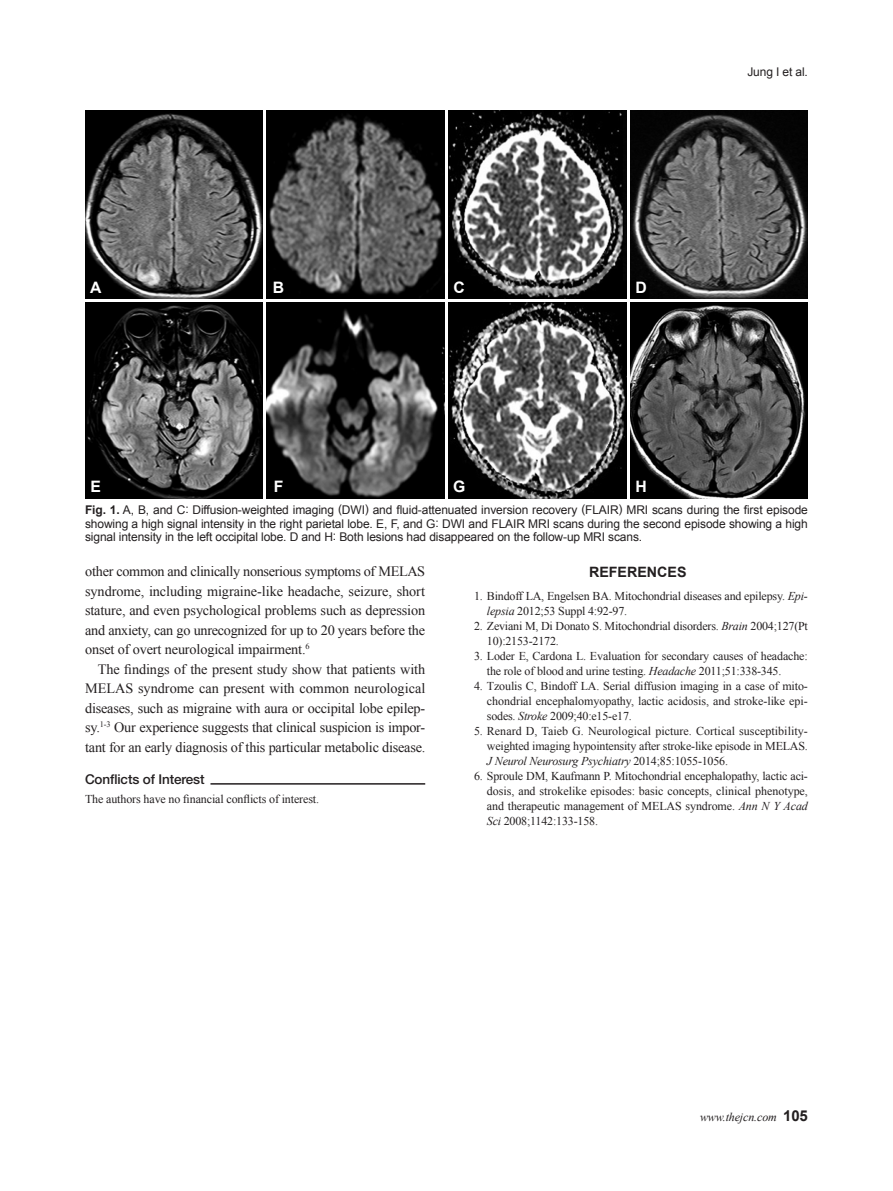
<style>
.page{position:relative;width:893px;height:1191px;background:#fff}
.page>*{position:absolute;margin:0;border:0;box-sizing:border-box;transform-origin:0 0}
.t1{font:700 15.75px "Arial";color:#fff}
.본문1{font:14.25px/19.5px "Times New Roman";letter-spacing:-.015em;color:#231f20;text-align:justify}
.REF{font:700 14.25px "Arial";color:#231f20}
.본문{font:500 13.5px "Helvetica Neue LT Std";letter-spacing:-.01em;color:#231f20}
.REF글{font:12px/15px "Times New Roman";letter-spacing:-.015em;color:#231f20}
.그림제목{font:12px/13.5px "Arial";letter-spacing:-.01em;color:#231f20;text-align:justify}
.감사의글{font:12px "Times New Roman";letter-spacing:-.01em;color:#231f20}
.t2{font:italic 12px "Times New Roman";letter-spacing:-.01em;color:#231f20}
.s1{font-weight:700}
.s2{font-style:italic}
.s3{font-family:"Arial";font-weight:700;font-style:normal;font-size:15px}
</style>
<div class="page">
<hr style="left:210px;top:783px;width:215px;height:1px;background:#231f20">
<img style="left:85px;top:111px;width:178px;height:187px">
<img style="left:85px;top:303px;width:178px;height:195px">
<img style="left:267px;top:111px;width:177px;height:187px">
<img style="left:267px;top:303px;width:177px;height:195px">
<img style="left:449px;top:111px;width:177px;height:187px">
<img style="left:449px;top:303px;width:177px;height:195px">
<img style="left:630px;top:111px;width:178px;height:187px">
<img style="left:630px;top:303px;width:178px;height:195px">
<p class="t1" style="left:90px;top:277px;width:13px">A</p>
<p class="t1" style="left:273px;top:277px;width:13px">B</p>
<p class="t1" style="left:454px;top:277px;width:13px">C</p>
<p class="t1" style="left:635px;top:277px;width:13px">D</p>
<p class="그림제목" style="left:747px;top:65px;width:62px">Jung I et al.</p>
<p class="t1" style="left:453px;top:476px;width:14px">G</p>
<p class="t1" style="left:635px;top:476px;width:13px">H</p>
<p class="그림제목" style="left:85px;top:503px;width:724px"><span class="s1">Fig. 1.</span> A, B, and C: Diffusion-weighted imaging (DWI) and fluid-attenuated inversion recovery (FLAIR) MRI scans during the first episode showing a high signal intensity in the right parietal lobe. E, F, and G: DWI and FLAIR MRI scans during the second episode showing a high signal intensity in the left occipital lobe. D and H: Both lesions had disappeared on the follow-up MRI scans.</p>
<p class="t1" style="left:90px;top:476px;width:12px">E</p>
<p class="t1" style="left:274px;top:476px;width:11px">F</p>
<p class="본문1" style="left:85px;top:561px;width:342px">other common and clinically nonserious symptoms of MELAS syndrome, including migraine-like headache, seizure, short stature, and even psychological problems such as depression and anxiety, can go unrecognized for up to 20 years before the onset of overt neurological impairment.<sup>6</sup></p>
<p class="본문1" style="left:85px;top:659px;width:342px;text-indent:13px">The findings of the present study show that patients with MELAS syndrome can present with common neurological diseases, such as migraine with aura or occipital lobe epilep&shy;sy.<sup>1-3</sup> Our experience suggests that clinical suspicion is impor&shy;tant for an early diagnosis of this particular metabolic disease.</p>
<p class="본문" style="left:85px;top:771px;width:121px">Conflicts of Interest</p>
<p class="감사의글" style="left:85px;top:790px;width:236px">The authors have no financial conflicts of interest.</p>
<p class="REF" style="left:589px;top:562px;width:99px">REFERENCES</p>
<p class="REF글" style="left:487px;top:588px;width:323px;text-indent:-13px">1. Bindoff LA, Engelsen BA. Mitochondrial diseases and epilepsy. <span class="s2">Epi&shy;lepsia</span> 2012;53 Suppl 4:92-97.</p>
<p class="REF글" style="left:487px;top:618px;width:323px;text-indent:-13px">2. Zeviani M, Di Donato S. Mitochondrial disorders. <span class="s2">Brain</span> 2004;127(Pt<br>10):2153-2172.</p>
<p class="REF글" style="left:487px;top:648px;width:323px;text-indent:-13px">3. Loder E, Cardona L. Evaluation for secondary causes of headache: the role of blood and urine testing. <span class="s2">Headache</span> 2011;51:338-345.</p>
<p class="REF글" style="left:487px;top:678px;width:323px;text-align:justify;text-indent:-13px">4. Tzoulis C, Bindoff LA. Serial diffusion imaging in a case of mito&shy;chondrial encephalomyopathy, lactic acidosis, and stroke-like epi&shy;sodes. <span class="s2">Stroke</span> 2009;40:e15-e17.</p>
<p class="REF글" style="left:487px;top:723px;width:323px;text-align:justify;text-indent:-13px">5. Renard D, Taieb G. Neurological picture. Cortical susceptibility&shy;weighted imaging hypointensity after stroke-like episode in MELAS.<br><span class="s2">J Neurol Neurosurg Psychiatry</span> 2014;85:1055-1056.</p>
<p class="REF글" style="left:487px;top:768px;width:323px;text-align:justify;text-indent:-13px">6. Sproule DM, Kaufmann P. Mitochondrial encephalopathy, lactic aci&shy;dosis, and strokelike episodes: basic concepts, clinical phenotype, and therapeutic management of MELAS syndrome. <span class="s2">Ann N Y Acad Sci</span> 2008;1142:133-158.</p>
<p class="t2" style="left:700px;top:1108px;width:109px">www.thejcn.com <span class="s3">105</span></p>
</div>
